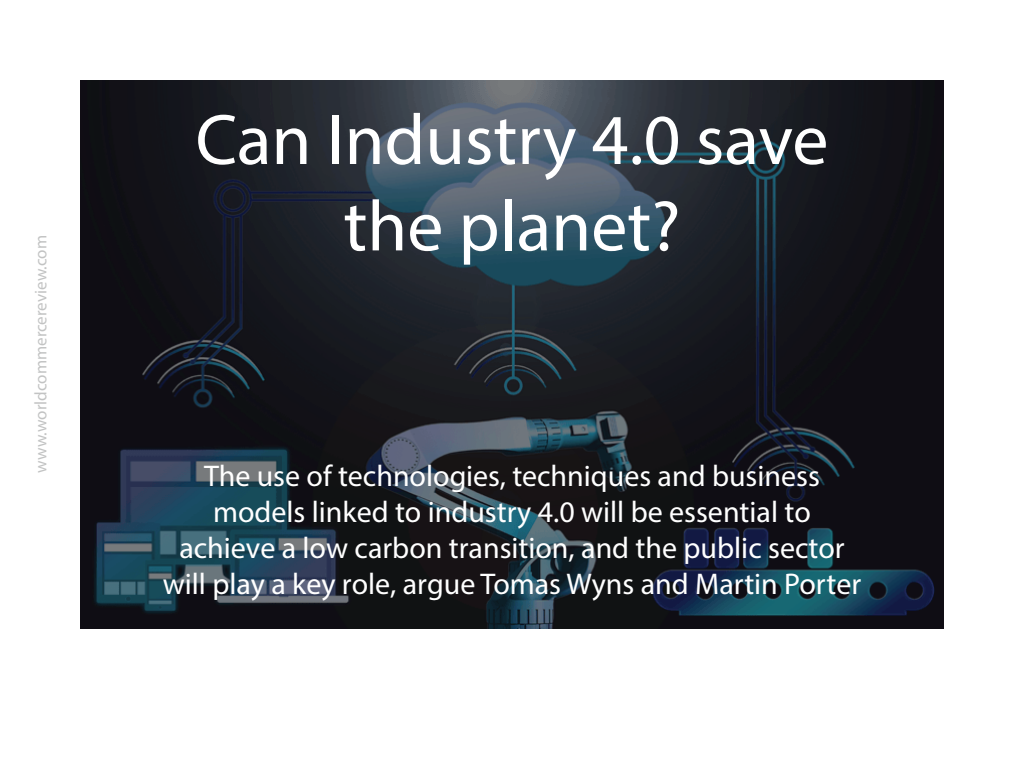
<style>
.page{position:relative;width:1024px;height:768px;background:#fff}
.page>*{position:absolute;margin:0;border:0;box-sizing:border-box;transform-origin:0 0}
.t1{font:72px/86.4px "Myriad Pro";color:#fff;text-align:center}
.t2{font:30px/36px "Myriad Pro";color:#fff;text-align:center}
.t3{font:17px "Myriad Pro";color:#c2c3c3}
</style>
<div class="page">
<img style="left:80px;top:81px;width:864px;height:548px">
<p class="t3" style="left:30px;top:473px;width:239px;rotate:-90deg">www.worldcommercereview.com</p>
<h1 class="t1" style="left:196px;top:96px;width:634px">Can Industry 4.0 save the planet?</h1>
<p class="t2" style="left:163px;top:457px;width:700px">The use of technologies, techniques and business models linked to industry 4.0 will be essential to achieve a low carbon transition, and the public sector will play a key role, argue Tomas Wyns and Martin Porter</p>
</div>
